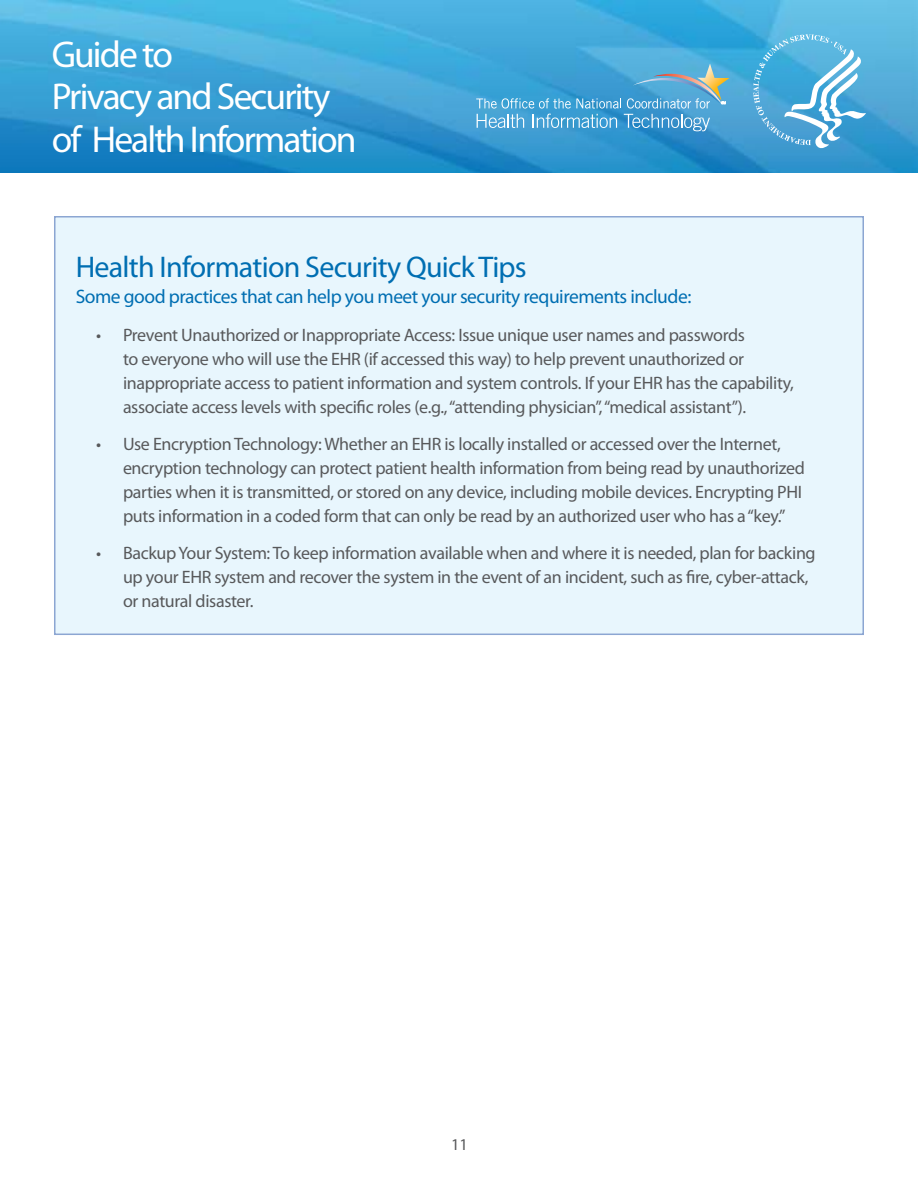
<style>
.page{position:relative;width:918px;height:1188px;background:#fff}
.page>*{position:absolute;margin:0;border:0;box-sizing:border-box;transform-origin:0 0}
.t1{font:37.5px/42.5px "Myriad Pro";letter-spacing:-.05em;color:#fff}
.t2{font:30px "Myriad Pro";letter-spacing:-.025em;color:#006eb2}
.t3{font:19.5px "Myriad Pro";letter-spacing:-.025em;color:#006eb2}
.t4{font:18px/24px "Myriad Pro";letter-spacing:-.02em;color:#58595b}
.t5{font:16.5px "Myriad Pro";color:#58595b}
</style>
<div class="page">
<img style="left:0;top:0;width:918px;height:173px">
<svg style="left:476px;top:64px;width:253px;height:67px;background:#54a7d3"></svg>
<svg style="left:753px;top:34px;width:113px;height:114px;background:#64b5dd"></svg>
<div style="left:55px;top:217px;width:808px;height:417px;background:#e8f6fd"></div>
<div style="left:54px;top:216px;width:810px;height:419px;border:2px solid #8ca6d2"></div>
<h1 class="t1" style="left:52px;top:33px;width:306px">Guide to<br>Privacy and Security of Health Information</h1>
<h2 class="t2" style="left:76px;top:248px;width:453px">Health Information Security Quick Tips</h2>
<p class="t3" style="left:76px;top:284px;width:617px">Some good practices that can help you meet your security requirements include:</p>
<p class="t4" style="left:123px;top:322px;width:672px;text-indent:-27px">• Prevent Unauthorized or Inappropriate Access: Issue unique user names and passwords<br>to everyone who will use the EHR (if accessed this way) to help prevent unauthorized or inappropriate access to patient information and system controls. If your EHR has the capability, associate access levels with specific roles (e.g., “attending physician”, “medical assistant”).</p>
<p class="t4" style="left:123px;top:432px;width:683px;text-indent:-27px">• Use Encryption Technology: Whether an EHR is locally installed or accessed over the Internet, encryption technology can protect patient health information from being read by unauthorized parties when it is transmitted, or stored on any device, including mobile devices. Encrypting PHI puts information in a coded form that can only be read by an authorized user who has a “key.”</p>
<p class="t4" style="left:123px;top:541px;width:694px;text-indent:-27px">• Backup Your System: To keep information available when and where it is needed, plan for backing up your EHR system and recover the system in the event of an incident, such as fire, cyber-attack, or natural disaster.</p>
<p class="t5" style="left:451px;top:1135px;width:18px">11</p>
</div>
